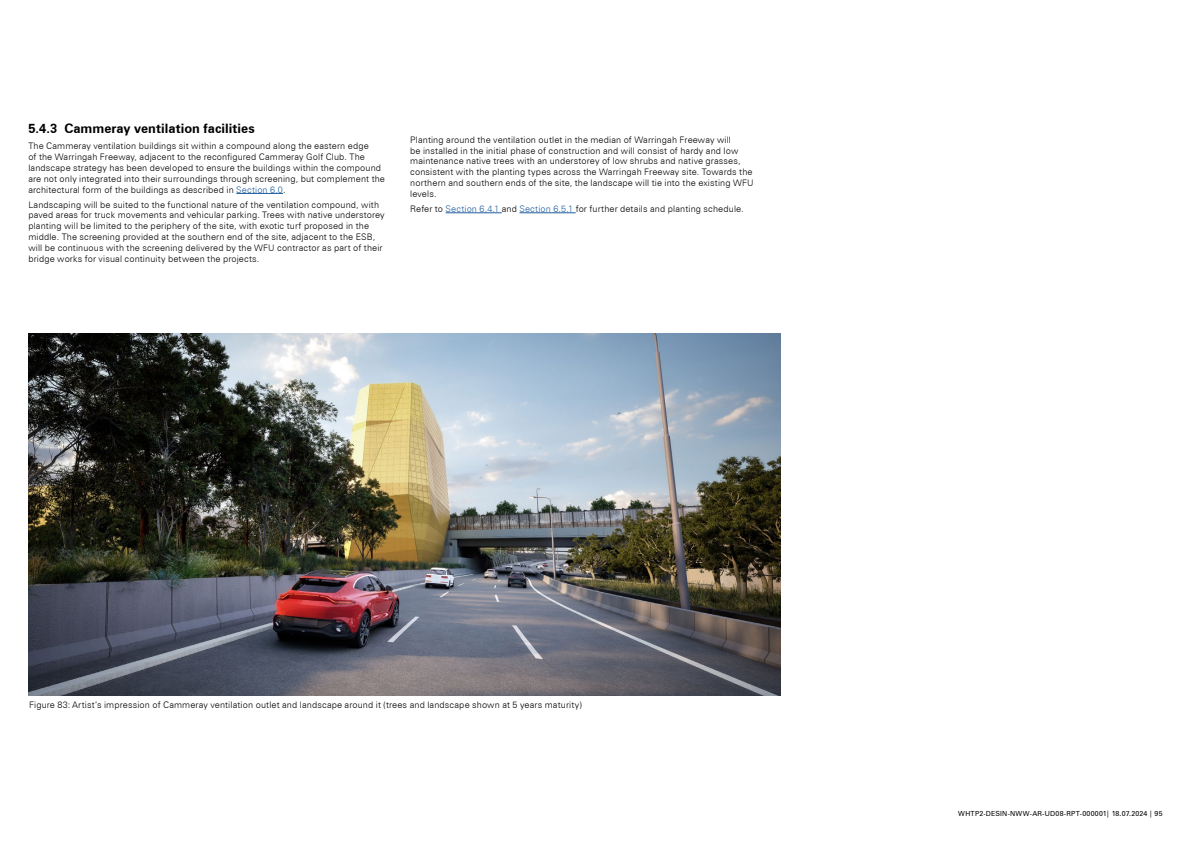
<style>
.page{position:relative;width:1191px;height:842px;background:#fff}
.page>*{position:absolute;margin:0;border:0;box-sizing:border-box;transform-origin:0 0}
.t1{font:700 13px "Zurich BT";color:#000}
.DI___04___Body{font:300 9px/10.8px "Zurich BT";letter-spacing:.015em;color:#000}
.t2{font:7px "Zurich BT";letter-spacing:.03em;color:#000}
.s1{color:#215e9e}
</style>
<div class="page">
<hr style="left:236px;top:193px;width:47px;height:1px;background:#215e9e">
<hr style="left:445px;top:213px;width:57px;height:1px;background:#215e9e">
<hr style="left:519px;top:213px;width:57px;height:1px;background:#215e9e">
<img style="left:28px;top:333px;width:752px;height:362px">
<p class="t1" style="left:28px;top:120px;width:228px">5.4.3 Cammeray ventilation facilities</p>
<p class="DI___04___Body" style="left:28px;top:141px;width:358px">The Cammeray ventilation buildings sit within a compound along the eastern edge<br>of the Warringah Freeway, adjacent to the reconfigured Cammeray Golf Club. The landscape strategy has been developed to ensure the buildings within the compound are not only integrated into their surroundings through screening, but complement the architectural form of the buildings as described in <span class="s1">Section 6.0</span>.</p>
<p class="DI___04___Body" style="left:28px;top:199px;width:358px">Landscaping will be suited to the functional nature of the ventilation compound, with paved areas for truck movements and vehicular parking. Trees with native understorey planting will be limited to the periphery of the site, with exotic turf proposed in the middle. The screening provided at the southern end of the site, adjacent to the ESB, will be continuous with the screening delivered by the WFU contractor as part of their bridge works for visual continuity between the projects.</p>
<p class="DI___04___Body" style="left:410px;top:134px;width:345px">Planting around the ventilation outlet in the median of Warringah Freeway will<br>be installed in the initial phase of construction and will consist of hardy and low maintenance native trees with an understorey of low shrubs and native grasses, consistent with the planting types across the Warringah Freeway site. Towards the northern and southern ends of the site, the landscape will tie into the existing WFU levels.</p>
<p class="DI___04___Body" style="left:410px;top:203px;width:335px">Refer to <span class="s1">Section 6.4.1</span> and <span class="s1">Section 6.5.1</span> for further details and planting schedule.</p>
<p class="DI___04___Body" style="left:29px;top:699px;width:554px">Figure 83:Artist’s impression of Cammeray ventilation outlet and landscape around it (trees and landscape shown at 5 years maturity)</p>
<p class="t2" style="left:958px;top:809px;width:206px">WHTP2-DESIN-NWW-AR-UD08-RPT-000001| 18.07.2024 | 95</p>
</div>
